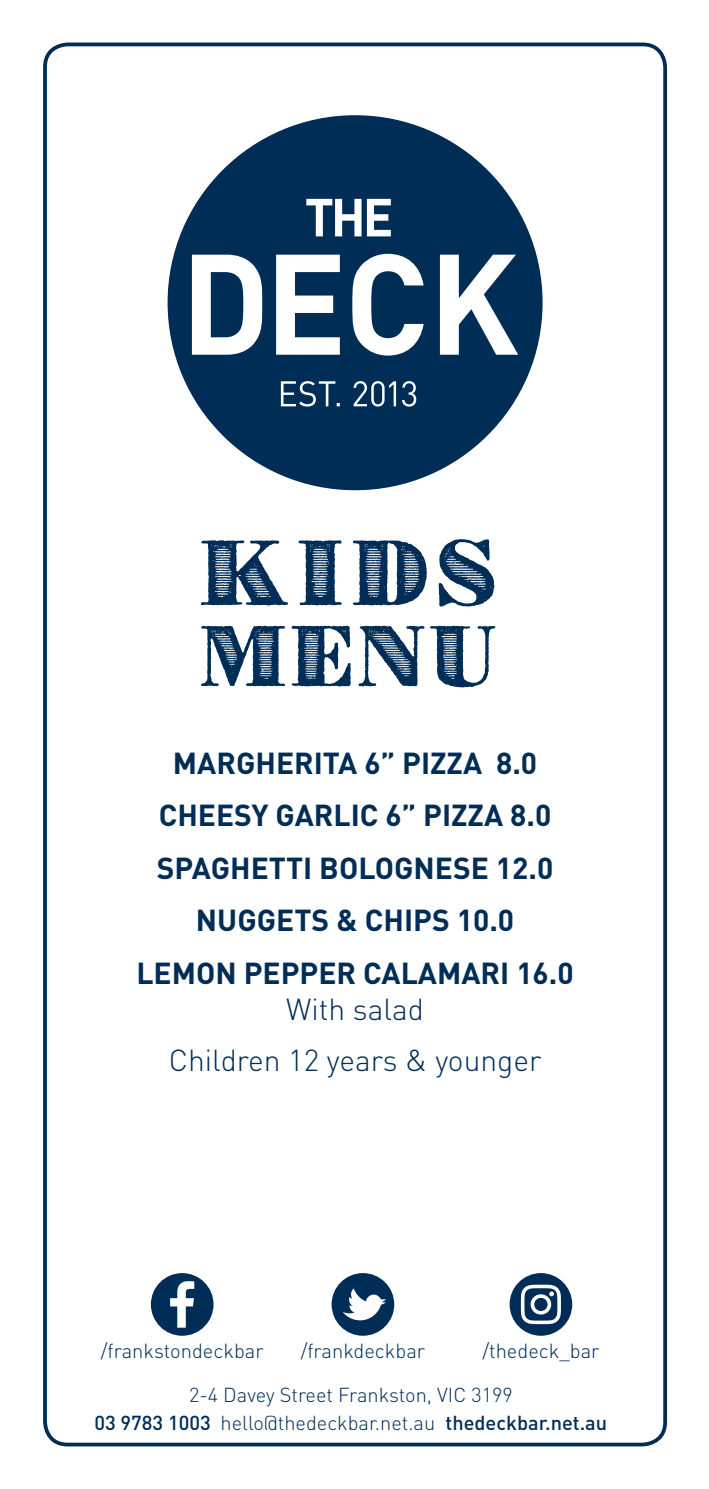
<style>
.page{position:relative;width:709px;height:1489px;background:#fff}
.page>*{position:absolute;margin:0;border:0;box-sizing:border-box;transform-origin:0 0}
.t1{font:700 30px "DIN";color:#002d56}
.t2{font:300 30px "DIN";color:#002d56}
.t3{font:300 20.25px "DIN";color:#002d56}
.t4{font:500 20px "DIN";color:#002d56}
.t5{font:300 20px "DIN";color:#002d56}
.s1{font-weight:300}
</style>
<div class="page">
<div style="left:43px;top:43px;width:624px;height:1403px;border:4px solid #002d56;border-radius:23px"></div>
<div style="left:168px;top:115px;width:374px;height:375px;background:#002d56;border-radius:50%"></div>
<svg style="left:192px;top:254px;width:326px;height:101px"></svg>
<svg style="left:306px;top:199px;width:85px;height:37px"></svg>
<svg style="left:281px;top:381px;width:115px;height:25px"></svg>
<svg style="left:402px;top:381px;width:14px;height:25px"></svg>
<div style="left:509px;top:1272px;width:63px;height:63px;background:#002d56;border-radius:50%"></div>
<svg style="left:521px;top:1284px;width:40px;height:39px"></svg>
<svg style="left:331px;top:1273px;width:63px;height:62px"></svg>
<svg style="left:151px;top:1273px;width:62px;height:62px"></svg>
<svg style="left:200px;top:539px;width:294px;height:67px"></svg>
<svg style="left:201px;top:625px;width:294px;height:62px"></svg>
<p class="t1" style="left:173px;top:743px;width:366px">MARGHERITA 6” PIZZA 8.0</p>
<p class="t1" style="left:159px;top:795px;width:394px">CHEESY GARLIC 6” PIZZA 8.0</p>
<p class="t1" style="left:157px;top:848px;width:398px">SPAGHETTI BOLOGNESE 12.0</p>
<p class="t1" style="left:196px;top:900px;width:320px">NUGGETS &amp; CHIPS 10.0</p>
<p class="t1" style="left:136px;top:953px;width:439px">LEMON PEPPER CALAMARI 16.0</p>
<p class="t2" style="left:286px;top:990px;width:139px">With salad</p>
<p class="t2" style="left:169px;top:1041px;width:374px">Children 12 years &amp; younger</p>
<p class="t3" style="left:101px;top:1337px;width:164px">/frankstondeckbar</p>
<p class="t3" style="left:301px;top:1337px;width:126px">/frankdeckbar</p>
<p class="t3" style="left:482px;top:1337px;width:119px">/thedeck_bar</p>
<p class="t5" style="left:189px;top:1381px;width:325px">2-4 Davey Street Frankston, VIC 3199</p>
<p class="t4" style="left:94px;top:1409px;width:514px">03 9783 1003 <span class="s1">hello@thedeckbar.net.au</span> thedeckbar.net.au</p>
</div>
